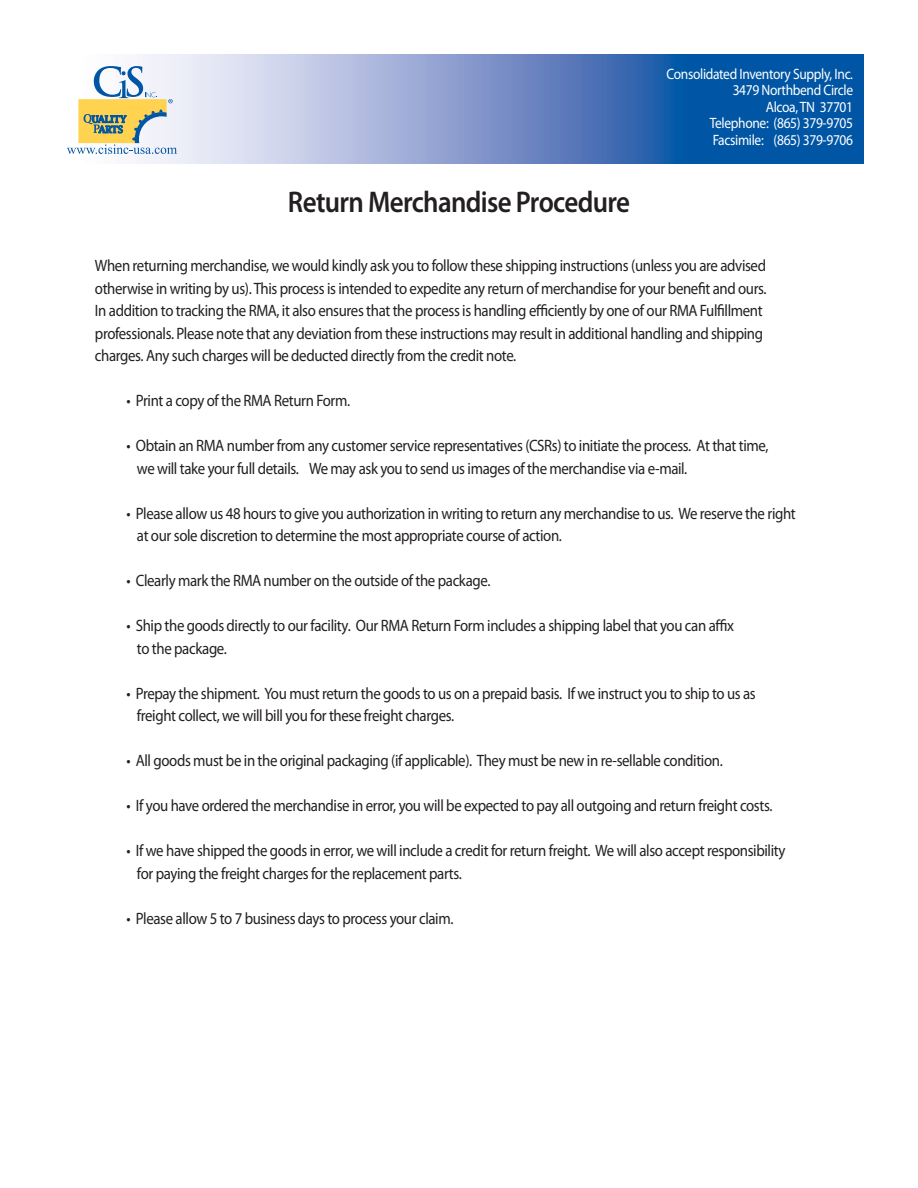
<style>
.page{position:relative;width:918px;height:1188px;background:#fff}
.page>*{position:absolute;margin:0;border:0;box-sizing:border-box;transform-origin:0 0}
.t1{font:600 30px "Myriad Pro";letter-spacing:-.025em;color:#231f20;scale:.9 1}
.t2{font:16.5px "Myriad Pro";letter-spacing:-.025em;color:#231f20;scale:.9 1}
.t3{font:15px "Myriad Pro";letter-spacing:-.025em;color:#fff;scale:.9 1}
</style>
<div class="page">
<svg style="left:137px;top:54px;width:727px;height:109px;background:#6b91c6"></svg>
<svg style="left:67px;top:66px;width:110px;height:88px"></svg>
<p class="t1" style="left:288px;top:183px;width:382px">Return Merchandise Procedure</p>
<p class="t3" style="left:667px;top:65px;width:209px">Consolidated Inventory Supply, Inc.</p>
<p class="t3" style="left:733px;top:81px;width:135px">3479 Northbend Circle</p>
<p class="t3" style="left:766px;top:98px;width:98px">Alcoa, TN 37701</p>
<p class="t3" style="left:710px;top:114px;width:161px">Telephone: (865) 379-9705</p>
<p class="t3" style="left:713px;top:131px;width:158px">Facsimile: (865) 379-9706</p>
<p class="t2" style="left:95px;top:255px;width:747px">When returning merchandise, we would kindly ask you to follow these shipping instructions (unless you are advised</p>
<p class="t2" style="left:95px;top:278px;width:748px">otherwise in writing by us). This process is intended to expedite any return of merchandise for your benefit and ours.</p>
<p class="t2" style="left:95px;top:300px;width:743px">In addition to tracking the RMA, it also ensures that the process is handling efficiently by one of our RMA Fulfillment</p>
<p class="t2" style="left:95px;top:323px;width:744px">professionals. Please note that any deviation from these instructions may result in additional handling and shipping</p>
<p class="t2" style="left:95px;top:345px;width:470px">charges. Any such charges will be deducted directly from the credit note.</p>
<p class="t2" style="left:126px;top:390px;width:250px">• Print a copy of the RMA Return Form.</p>
<p class="t2" style="left:126px;top:435px;width:715px">• Obtain an RMA number from any customer service representatives (CSRs) to initiate the process. At that time,</p>
<p class="t2" style="left:137px;top:458px;width:613px">we will take your full details. We may ask you to send us images of the merchandise via e-mail.</p>
<p class="t2" style="left:126px;top:503px;width:745px">• Please allow us 48 hours to give you authorization in writing to return any merchandise to us. We reserve the right</p>
<p class="t2" style="left:137px;top:525px;width:474px">at our sole discretion to determine the most appropriate course of action.</p>
<p class="t2" style="left:126px;top:570px;width:406px">• Clearly mark the RMA number on the outside of the package.</p>
<p class="t2" style="left:126px;top:615px;width:677px">• Ship the goods directly to our facility. Our RMA Return Form includes a shipping label that you can affix</p>
<p class="t2" style="left:137px;top:638px;width:101px">to the package.</p>
<p class="t2" style="left:126px;top:683px;width:701px">• Prepay the shipment. You must return the goods to us on a prepaid basis. If we instruct you to ship to us as</p>
<p class="t2" style="left:137px;top:705px;width:354px">freight collect, we will bill you for these freight charges.</p>
<p class="t2" style="left:126px;top:750px;width:664px">• All goods must be in the original packaging (if applicable). They must be new in re-sellable condition.</p>
<p class="t2" style="left:126px;top:795px;width:719px">• If you have ordered the merchandise in error, you will be expected to pay all outgoing and return freight costs.</p>
<p class="t2" style="left:126px;top:840px;width:734px">• If we have shipped the goods in error, we will include a credit for return freight. We will also accept responsibility</p>
<p class="t2" style="left:137px;top:863px;width:362px">for paying the freight charges for the replacement parts.</p>
<p class="t2" style="left:126px;top:908px;width:365px">• Please allow 5 to 7 business days to process your claim.</p>
</div>
